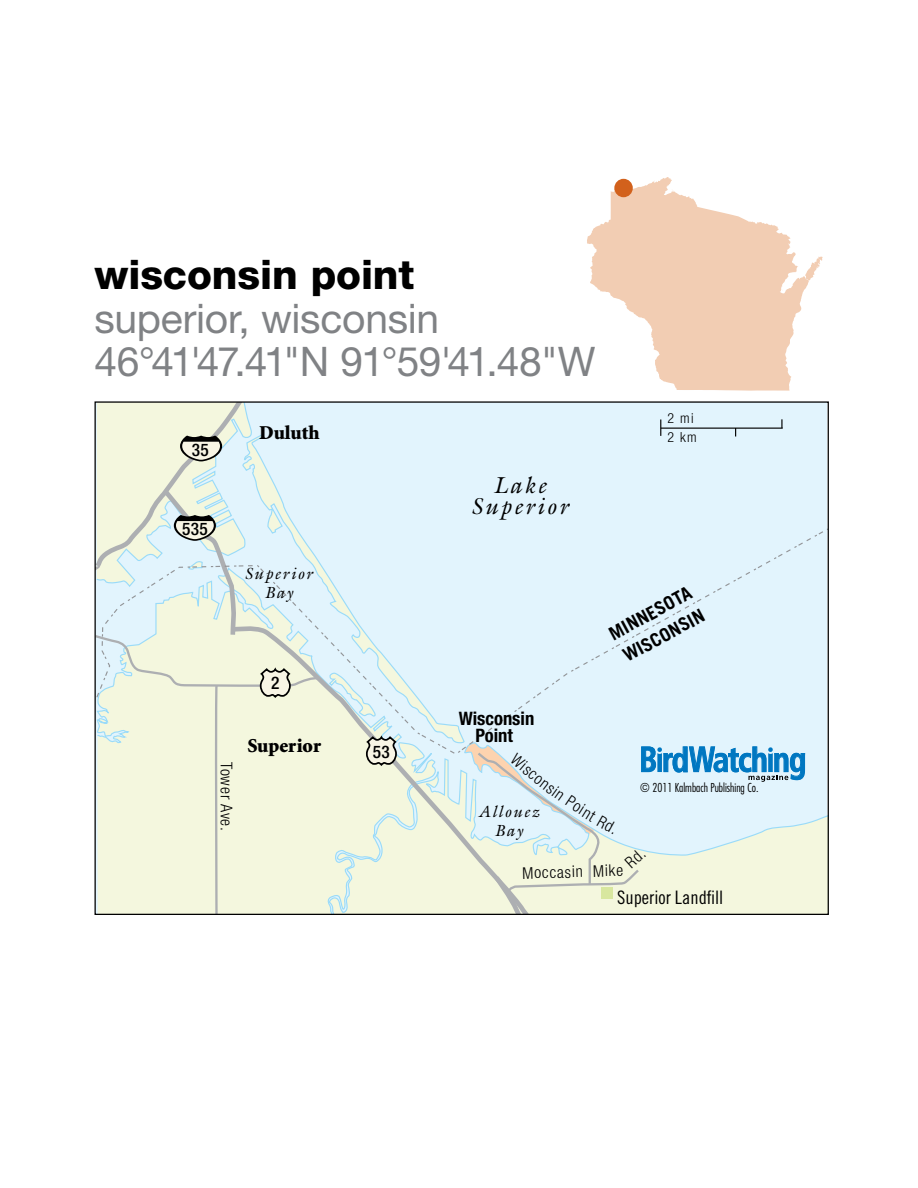
<style>
.page{position:relative;width:918px;height:1188px;background:#fff}
.page>*{position:absolute;margin:0;border:0;box-sizing:border-box;transform-origin:0 0}
.t1{font:40.8px/43.3px "Helvetica Neue LT Std";letter-spacing:-.01em;color:#808285}
.t2{font:800 40.8px "Helvetica Neue LT Std";letter-spacing:-.005em;color:#000}
.t3{font:italic 23.25px/20.9px "Galliard Std";letter-spacing:.1em;color:#000;text-align:center}
.t4{font:900 19.65px "Minion Std";color:#000}
.t5{font:700 18.6px "Trade Gothic LT Std";color:#000}
.t6{font:18.6px "Trade Gothic LT Std Cn 18";color:#000}
.t7{font:700 condensed 18.6px/17.4px "Helvetica Neue LT Std";color:#000;text-align:center}
.t8{font:500 condensed 17.4px "Helvetica Neue LT Std";letter-spacing:.02em;color:#000}
.t9{font:italic 16.2px/18.6px "Galliard Std";letter-spacing:.1em;color:#000;text-align:center}
.t10{font:300 condensed 16.2px "Helvetica Neue LT Std";letter-spacing:.05em;color:#000}
.t11{font:300 condensed 13.95px "Helvetica Neue LT Std";color:#000}
.t12{font:300 condensed 12px "Futura Std";color:#000}
</style>
<div class="page">
<div style="left:95px;top:402px;width:732px;height:512px;background:#e2f4fd"></div>
<svg style="left:805px;top:755px;width:22px;height:158px"></svg>
<svg style="left:322px;top:755px;width:142px;height:158px;background:#edf3e0"></svg>
<svg style="left:97px;top:403px;width:225px;height:510px"></svg>
<svg style="left:365px;top:755px;width:33px;height:12px"></svg>
<svg style="left:96px;top:527px;width:727px;height:228px"></svg>
<svg style="left:660px;top:419px;width:1px;height:17px"></svg>
<hr style="left:661px;top:428px;width:122px;height:1px;background:#000">
<svg style="left:781px;top:419px;width:2px;height:9px"></svg>
<svg style="left:587px;top:177px;width:222px;height:214px;fill:#f2cdb3"></svg>
<svg style="left:805px;top:257px;width:18px;height:24px"></svg>
<div style="left:614px;top:179px;width:19px;height:18px;background:#d2611c;border-radius:50%"></div>
<svg style="left:464px;top:742px;width:341px;height:172px"></svg>
<p class="t2" style="left:94px;top:251px;width:321px">wisconsin point</p>
<p class="t1" style="left:94px;top:296px;width:503px">superior, wisconsin<br>46°41'47.41"N 91°59'41.48"W</p>
<p class="t8" style="left:192px;top:439px;width:19px">35</p>
<p class="t8" style="left:182px;top:519px;width:27px">535</p>
<p class="t4" style="left:259px;top:423px;width:62px">Duluth</p>
<p class="t9" style="left:245px;top:564px;width:70px">Superior<br>Bay</p>
<p class="t8" style="left:271px;top:673px;width:10px">2</p>
<p class="t10" style="left:236px;top:762px;width:71px;rotate:90deg">Tower Ave.</p>
<p class="t4" style="left:247px;top:735px;width:75px">Superior</p>
<p class="t8" style="left:373px;top:742px;width:19px">53</p>
<p class="t3" style="left:471px;top:474px;width:99px">Lake<br>Superior</p>
<p class="t7" style="left:459px;top:710px;width:77px">Wisconsin<br>Point</p>
<p class="t9" style="left:478px;top:802px;width:62px">Allouez<br>Bay</p>
<p class="t11" style="left:667px;top:410px;width:28px">2 mi</p>
<p class="t11" style="left:667px;top:429px;width:31px">2 km</p>
<p class="t5" style="left:605px;top:625px;width:93px;rotate:-28deg">MINNESOTA</p>
<p class="t5" style="left:619px;top:646px;width:91px;rotate:-28deg">WISCONSIN</p>
<p class="t12" style="left:640px;top:780px;width:120px">© 2011 Kalmbach Publishing Co.</p>
<p class="t10" style="left:522px;top:864px;width:102px;rotate:-2deg">Moccasin Mike</p>
<p class="t6" style="left:617px;top:887px;width:108px">Superior Landfill</p>
</div>
